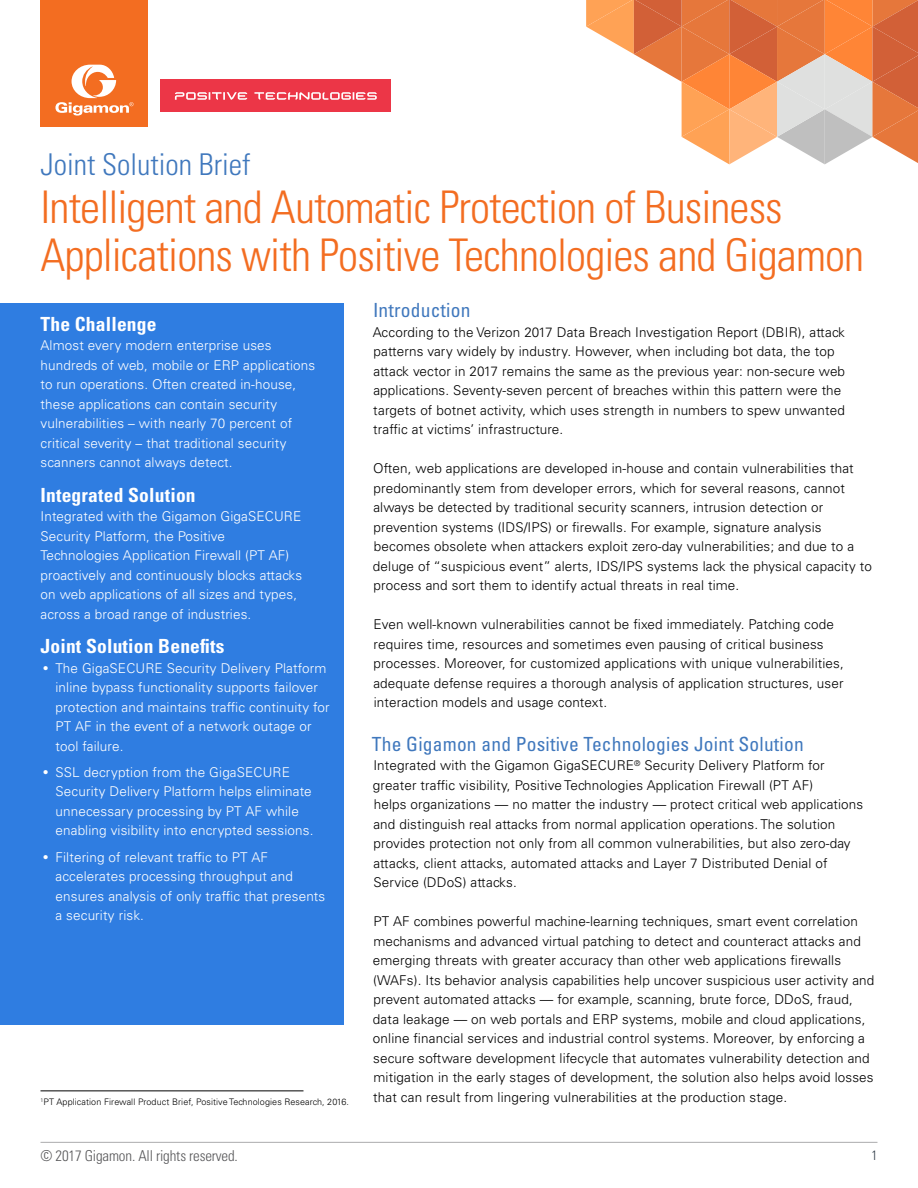
<style>
.page{position:relative;width:918px;height:1188px;background:#fff}
.page>*{position:absolute;margin:0;border:0;box-sizing:border-box;transform-origin:0 0}
.t1{font:300 condensed 45px/48px "Univers LT Std";letter-spacing:-.02em;color:#f36d21}
.t2{font:300 condensed 30px "Univers LT Std";color:#4078bd}
.t3{font:condensed 19.5px "Univers LT Std";letter-spacing:.01em;color:#4078bd}
.t4{font:700 condensed 19.5px "Univers LT Std";letter-spacing:.01em;color:#fff}
.t5{font:300 condensed 15px "Univers LT Std";letter-spacing:-.01em;color:#58585a}
.t6{font:300 13.5px/19.5px "Univers LT Std";letter-spacing:.01em;color:#000}
.t7{font:300 13.5px/19.5px "Univers LT Std";letter-spacing:.01em;color:#fff}
.t8{font:300 condensed 13.5px "Univers LT Std";color:#323e49}
.t9{font:300 9px "Univers LT Std";letter-spacing:.01em;color:#000}
.s1{font-family:"Univers";font-weight:400;font-stretch:condensed}
</style>
<div class="page">
<hr style="left:40px;top:1142px;width:838px;height:1px;background:#58585a">
<div style="left:40px;top:0;width:108px;height:127px;background:#f36d21"></div>
<svg style="left:55px;top:65px;width:79px;height:51px"></svg>
<svg style="left:586px;top:0;width:332px;height:164px"></svg>
<div style="left:0;top:303px;width:344px;height:721px;background:#2f7de1"></div>
<div style="left:160px;top:80px;width:231px;height:32px;background:#ec3647"></div>
<svg style="left:175px;top:92px;width:202px;height:8px"></svg>
<hr style="left:40px;top:1090px;width:263px;height:1px;background:#000">
<h2 class="t2" style="left:40px;top:146px;width:211px">Joint Solution Brief</h2>
<h1 class="t1" style="left:40px;top:183px;width:825px">Intelligent and Automatic Protection of Business<br>Applications with Positive Technologies and Gigamon</h1>
<h3 class="t4" style="left:40px;top:312px;width:118px">The Challenge</h3>
<p class="t7" style="left:40px;top:336px;width:276px">Almost every modern enterprise uses hundreds of web, mobile or ERP applications to run operations. Often created in-house, these applications can contain security vulnerabilities – with nearly 70 percent of critical severity – that traditional security scanners cannot always detect.</p>
<h3 class="t4" style="left:40px;top:483px;width:157px">Integrated Solution</h3>
<p class="t7" style="left:40px;top:507px;width:263px">Integrated with the Gigamon GigaSECURE Security Platform, the Positive Technologies Application Firewall (PT AF) proactively and continuously blocks attacks on web applications of all sizes and types, across a broad range of industries.</p>
<h3 class="t4" style="left:40px;top:634px;width:185px">Joint Solution Benefits</h3>
<p class="t7" style="left:56px;top:658px;width:276px;text-indent:-12px"><span class="s1">•</span> The GigaSECURE Security Delivery Platform inline bypass functionality supports failover protection and maintains traffic continuity for PT AF in the event of a network outage or tool failure.</p>
<p class="t7" style="left:56px;top:762px;width:259px;text-indent:-12px"><span class="s1">•</span> SSL decryption from the GigaSECURE Security Delivery Platform helps eliminate unnecessary processing by PT AF while enabling visibility into encrypted sessions.</p>
<p class="t7" style="left:56px;top:847px;width:271px;text-indent:-12px"><span class="s1">•</span> Filtering of relevant traffic to PT AF accelerates processing throughput and ensures analysis of only traffic that presents a security risk.</p>
<p class="t9" style="left:40px;top:1097px;width:310px"><sup>1</sup>PT Application Firewall Product Brief, Positive Technologies Research, 2016.</p>
<h3 class="t3" style="left:373px;top:298px;width:99px">Introduction</h3>
<p class="t6" style="left:373px;top:322px;width:474px">According to the Verizon 2017 Data Breach Investigation Report (DBIR), attack patterns vary widely by industry. However, when including bot data, the top attack vector in 2017 remains the same as the previous year: non-secure web applications. Seventy-seven percent of breaches within this pattern were the targets of botnet activity, which uses strength in numbers to spew unwanted traffic at victims’ infrastructure.</p>
<p class="t6" style="left:373px;top:459px;width:501px">Often, web applications are developed in-house and contain vulnerabilities that predominantly stem from developer errors, which for several reasons, cannot always be detected by traditional security scanners, intrusion detection or prevention systems (IDS/IPS) or firewalls. For example, signature analysis becomes obsolete when attackers exploit zero-day vulnerabilities; and due to a deluge of “suspicious event” alerts, IDS/IPS systems lack the physical capacity to process and sort them to identify actual threats in real time.</p>
<p class="t6" style="left:373px;top:615px;width:472px">Even well-known vulnerabilities cannot be fixed immediately. Patching code requires time, resources and sometimes even pausing of critical business processes. Moreover, for customized applications with unique vulnerabilities, adequate defense requires a thorough analysis of application structures, user interaction models and usage context.</p>
<h3 class="t3" style="left:372px;top:731px;width:433px">The Gigamon and Positive Technologies Joint Solution</h3>
<p class="t6" style="left:373px;top:756px;width:492px">Integrated with the Gigamon GigaSECURE<sup>®</sup> Security Delivery Platform for greater traffic visibility, Positive Technologies Application Firewall (PT AF)<br>helps organizations — no matter the industry — protect critical web applications and distinguish real attacks from normal application operations. The solution provides protection not only from all common vulnerabilities, but also zero-day attacks, client attacks, automated attacks and Layer 7 Distributed Denial of Service (DDoS) attacks.</p>
<p class="t6" style="left:373px;top:912px;width:503px">PT AF combines powerful machine-learning techniques, smart event correlation mechanisms and advanced virtual patching to detect and counteract attacks and emerging threats with greater accuracy than other web applications firewalls (WAFs). Its behavior analysis capabilities help uncover suspicious user activity and prevent automated attacks — for example, scanning, brute force, DDoS, fraud, data leakage — on web portals and ERP systems, mobile and cloud applications, online financial services and industrial control systems. Moreover, by enforcing a secure software development lifecycle that automates vulnerability detection and mitigation in the early stages of development, the solution also helps avoid losses that can result from lingering vulnerabilities at the production stage.</p>
<p class="t5" style="left:40px;top:1147px;width:199px">© 2017 Gigamon. All rights reserved.</p>
<p class="t8" style="left:872px;top:1147px;width:7px">1</p>
</div>
